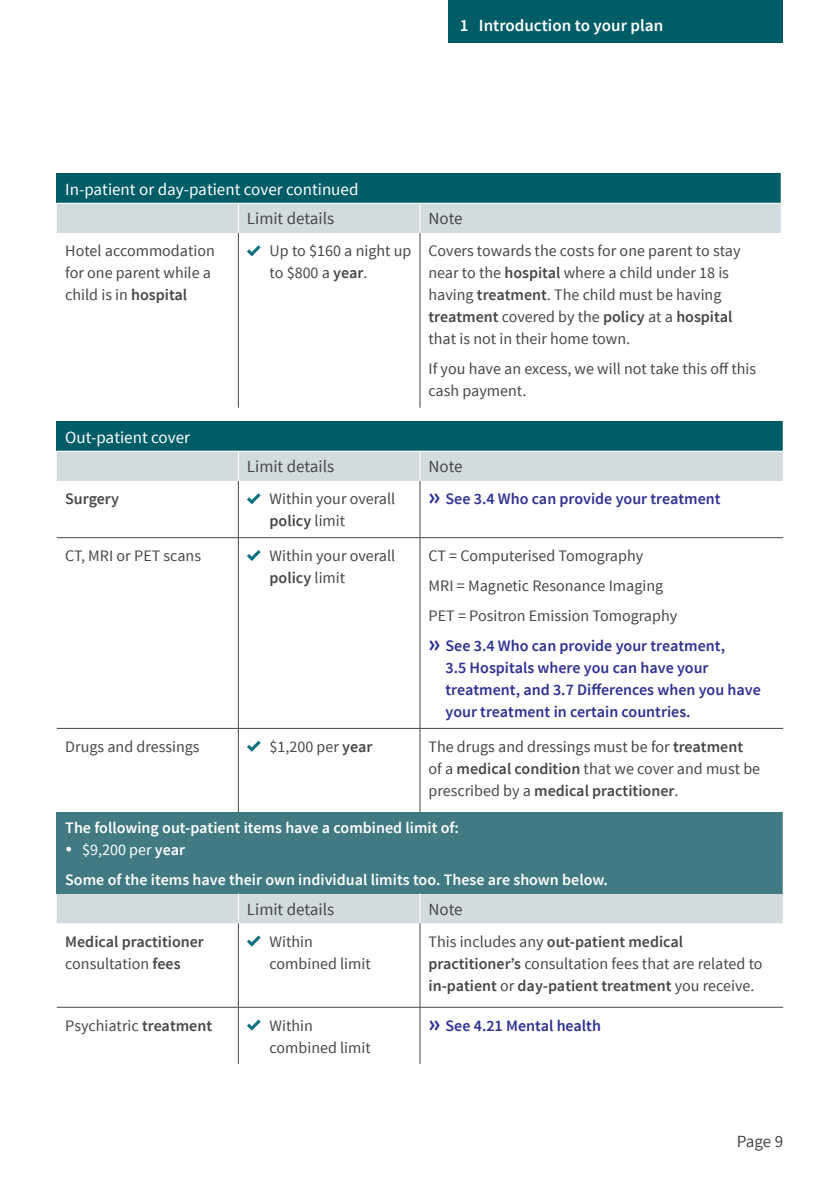
<style>
.page{position:relative;width:840px;height:1191px;background:#fff}
.page>*{position:absolute;margin:0;border:0;box-sizing:border-box;transform-origin:0 0}
.Heading_4___8_5_Reg{font:17px "Source Sans Pro";color:#464748}
.Heading_4___8_5_Reg-2{font:17px "Source Sans Pro";color:#fff}
.t1{font:600 17px "Source Sans Pro";color:#fff}
.Text___8_Book_Black{font:16px/22px "Source Sans Pro";color:#464748}
.t2{font:600 16px/22px "Source Sans Pro";color:#2e3092}
.Text___8_Book_Black-2{font:600 16px/22px "Source Sans Pro";color:#464748}
.Text___8_Book_White{font:600 16px "Source Sans Pro";color:#fff}
.t3{font:16px "Source Sans Pro";color:#fff}
.s1{font-weight:600}
.s2{font-family:"Meta Plus Medium Caps";font-weight:400;font-size:22.6px}
.s3{font-weight:400}
</style>
<div class="page">
<div style="left:448px;top:0;width:334px;height:43px;background:#005c66"></div>
<div style="left:57px;top:173px;width:723px;height:30px;background:#005c66"></div>
<div style="left:57px;top:204px;width:723px;height:29px;background:#d1dcde"></div>
<hr style="left:238px;top:203px;width:1px;height:30px;background:#fff">
<hr style="left:419px;top:203px;width:1px;height:30px;background:#fff">
<hr style="left:238px;top:233px;width:1px;height:175px;background:#464748">
<hr style="left:419px;top:233px;width:1px;height:175px;background:#464748">
<svg style="left:247px;top:245px;width:14px;height:12px"></svg>
<div style="left:57px;top:421px;width:725px;height:30px;background:#005c66"></div>
<svg style="left:57px;top:452px;width:725px;height:471px"></svg>
<div style="left:57px;top:812px;width:725px;height:81px;background:#417a82"></div>
<hr style="left:238px;top:451px;width:1px;height:30px;background:#fff">
<hr style="left:419px;top:451px;width:1px;height:30px;background:#fff">
<hr style="left:238px;top:893px;width:1px;height:30px;background:#fff">
<hr style="left:419px;top:893px;width:1px;height:30px;background:#fff">
<hr style="left:57px;top:537px;width:181px;height:1px;background:#464748">
<hr style="left:238px;top:537px;width:182px;height:1px;background:#464748">
<hr style="left:420px;top:537px;width:362px;height:1px;background:#464748">
<hr style="left:57px;top:728px;width:181px;height:1px;background:#464748">
<hr style="left:238px;top:728px;width:182px;height:1px;background:#464748">
<hr style="left:420px;top:728px;width:362px;height:1px;background:#464748">
<hr style="left:57px;top:1007px;width:181px;height:1px;background:#464748">
<hr style="left:238px;top:1007px;width:182px;height:1px;background:#464748">
<hr style="left:420px;top:1007px;width:362px;height:1px;background:#464748">
<hr style="left:238px;top:481px;width:1px;height:56px;background:#464748">
<hr style="left:238px;top:538px;width:1px;height:190px;background:#464748">
<hr style="left:238px;top:728px;width:1px;height:84px;background:#464748">
<hr style="left:238px;top:923px;width:1px;height:84px;background:#464748">
<hr style="left:238px;top:1007px;width:1px;height:57px;background:#464748">
<hr style="left:419px;top:481px;width:1px;height:56px;background:#464748">
<hr style="left:419px;top:538px;width:1px;height:190px;background:#464748">
<hr style="left:419px;top:728px;width:1px;height:84px;background:#464748">
<hr style="left:419px;top:923px;width:1px;height:84px;background:#464748">
<hr style="left:419px;top:1007px;width:1px;height:57px;background:#464748">
<svg style="left:243px;top:490px;width:21px;height:17px"></svg>
<svg style="left:243px;top:546px;width:21px;height:18px"></svg>
<svg style="left:243px;top:737px;width:21px;height:18px"></svg>
<svg style="left:247px;top:935px;width:14px;height:12px"></svg>
<svg style="left:247px;top:1019px;width:14px;height:12px"></svg>
<p class="t1" style="left:459px;top:15px;width:205px">1 Introduction to your plan</p>
<p class="Heading_4___8_5_Reg-2" style="left:65px;top:178px;width:294px">In-patient or day-patient cover continued</p>
<p class="Heading_4___8_5_Reg" style="left:247px;top:208px;width:89px">Limit details</p>
<p class="Heading_4___8_5_Reg" style="left:428px;top:208px;width:36px">Note</p>
<p class="Text___8_Book_Black" style="left:65px;top:240px;width:151px">Hotel accommodation for one parent while a child is in <span class="s1">hospital</span></p>
<p class="Text___8_Book_Black" style="left:269px;top:240px;width:143px">Up to $160 a night up to $800 a <span class="s1">year</span>.</p>
<p class="Text___8_Book_Black" style="left:428px;top:240px;width:313px">Covers towards the costs for one parent to stay near to the <span class="s1">hospital</span> where a child under 18 is having <span class="s1">treatment</span>. The child must be having <span class="s1">treatment</span> covered by the <span class="s1">policy</span> at a <span class="s1">hospital </span>that is not in their home town.</p>
<p class="Text___8_Book_Black" style="left:428px;top:358px;width:329px">If you have an excess, we will not take this off this cash payment.</p>
<p class="Heading_4___8_5_Reg-2" style="left:65px;top:426px;width:126px">Out-patient cover</p>
<p class="Heading_4___8_5_Reg" style="left:247px;top:456px;width:89px">Limit details</p>
<p class="Heading_4___8_5_Reg" style="left:428px;top:456px;width:36px">Note</p>
<p class="Text___8_Book_Black-2" style="left:65px;top:488px;width:55px">Surgery</p>
<p class="Text___8_Book_Black" style="left:269px;top:488px;width:127px">Within your overall <span class="s1">policy</span> limit</p>
<p class="t2" style="left:428px;top:488px;width:293px"><span class="s2">»</span> See 3.4 Who can provide your treatment</p>
<p class="Text___8_Book_Black" style="left:65px;top:545px;width:137px">CT, MRI or PET scans</p>
<p class="Text___8_Book_Black" style="left:269px;top:545px;width:127px">Within your overall <span class="s1">policy</span> limit</p>
<p class="Text___8_Book_Black" style="left:428px;top:545px;width:216px">CT = Computerised Tomography</p>
<p class="Text___8_Book_Black" style="left:428px;top:575px;width:236px">MRI = Magnetic Resonance Imaging</p>
<p class="Text___8_Book_Black" style="left:428px;top:605px;width:250px">PET = Positron Emission Tomography</p>
<p class="t2" style="left:445px;top:635px;width:316px;text-indent:-17px"><span class="s2">»</span> See 3.4 Who can provide your treatment,<br>3.5 Hospitals where you can have your treatment, and 3.7 Differences when you have your treatment in certain countries.</p>
<p class="Text___8_Book_Black" style="left:65px;top:735px;width:136px">Drugs and dressings</p>
<p class="Text___8_Book_Black" style="left:269px;top:735px;width:104px">$1,200 per <span class="s1">year</span></p>
<p class="Text___8_Book_Black" style="left:428px;top:735px;width:333px">The drugs and dressings must be for <span class="s1">treatment </span>of a <span class="s1">medical condition</span> that we cover and must be prescribed by a <span class="s1">medical practitioner</span>.</p>
<p class="Text___8_Book_White" style="left:65px;top:817px;width:395px">The following out-patient items have a combined limit of:</p>
<p class="t3" style="left:82px;top:839px;width:104px">$9,200 per <span class="s1">year</span></p>
<p class="Text___8_Book_White" style="left:65px;top:869px;width:543px">Some of the items have their own individual limits too. These are shown below.</p>
<p class="Heading_4___8_5_Reg" style="left:247px;top:898px;width:89px">Limit details</p>
<p class="Heading_4___8_5_Reg" style="left:428px;top:898px;width:36px">Note</p>
<p class="Text___8_Book_Black-2" style="left:65px;top:930px;width:140px">Medical practitioner <span class="s3">consultation</span> fees</p>
<p class="Text___8_Book_Black" style="left:269px;top:930px;width:103px">Within combined limit</p>
<p class="Text___8_Book_Black-2" style="left:428px;top:930px;width:335px"><span class="s3">This includes any</span> out-patient medical practitioner’s <span class="s3">consultation fees that are related to </span>in-patient <span class="s3">or</span> day-patient treatment <span class="s3">you receive.</span></p>
<p class="Text___8_Book_Black" style="left:65px;top:1014px;width:148px">Psychiatric <span class="s1">treatment</span></p>
<p class="Text___8_Book_Black" style="left:269px;top:1014px;width:103px">Within combined limit</p>
<p class="t2" style="left:428px;top:1014px;width:174px"><span class="s2">»</span> See 4.21 Mental health</p>
<p class="Heading_4___8_5_Reg" style="left:736px;top:1130px;width:48px">Page 9</p>
</div>
